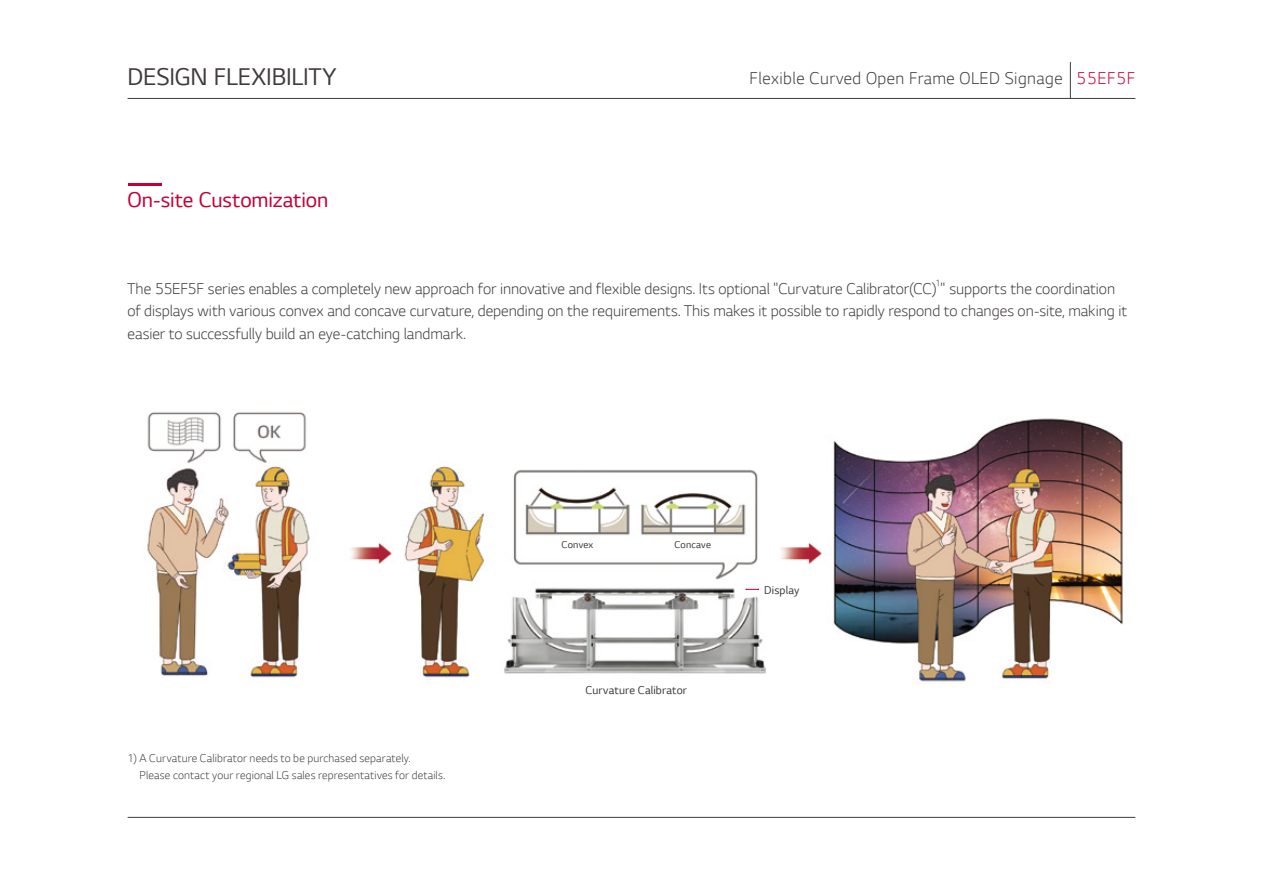
<style>
.page{position:relative;width:1263px;height:893px;background:#fff}
.page>*{position:absolute;margin:0;border:0;box-sizing:border-box;transform-origin:0 0}
.t1{font:25.5px "LG Smart";letter-spacing:-.005em;color:#3f3b3a}
.t2{font:22.5px "LG Smart";letter-spacing:-.005em;color:#c40037}
.t3{font:300 18px "LG Smart";letter-spacing:.025em;color:#3f3b3a}
.t4{font:300 16.5px/22.5px "LG Smart";color:#3f3b3a}
.t5{font:300 12px/16.5px "LG Smart";letter-spacing:.01em;color:#3f3b3a}
.t6{font:12px "LG Smart";letter-spacing:.01em;color:#3f3b3a}
.t7{font:10.5px "LG Smart";letter-spacing:.015em;color:#3f3b3a}
.t8{font:300 9.6px "LG Smart";color:#3f3b3a}
.s1{color:#c40037}
</style>
<div class="page">
<hr style="left:128px;top:817px;width:1007px;height:1px;background:#3f3b3a">
<hr style="left:128px;top:98px;width:1007px;height:1px;background:#3f3b3a">
<hr style="left:1070px;top:62px;width:1px;height:36px;background:#3f3b3a">
<img style="left:147px;top:412px;width:976px;height:270px">
<hr style="left:128px;top:183px;width:33px;height:2px;background:#c40037">
<svg style="left:745px;top:589px;width:14px;height:1px"></svg>
<h1 class="t1" style="left:128px;top:60px;width:210px">DESIGN FLEXIBILITY</h1>
<p class="t3" style="left:749px;top:66px;width:387px">Flexible Curved Open Frame OLED Signage <span class="s1">55EF5F</span></p>
<h2 class="t2" style="left:128px;top:185px;width:202px">On-site Customization</h2>
<p class="t8" style="left:935px;top:277px;width:7px">1</p>
<p class="t4" style="left:128px;top:299px;width:1001px">of displays with various convex and concave curvature, depending on the requirements. This makes it possible to rapidly respond to changes on-site, making it easier to successfully build an eye-catching landmark.</p>
<p class="t4" style="left:128px;top:276px;width:989px">The 55EF5F series enables a completely new approach for innovative and flexible designs. Its optional "Curvature Calibrator(CC) " supports the coordination</p>
<p class="t5" style="left:140px;top:750px;width:307px;text-indent:-12px">1) A Curvature Calibrator needs to be purchased separately.<br>Please contact your regional LG sales representatives for details.</p>
<p class="t7" style="left:562px;top:538px;width:33px">Convex</p>
<p class="t7" style="left:674px;top:538px;width:38px">Concave</p>
<p class="t6" style="left:585px;top:682px;width:103px">Curvature Calibrator</p>
<p class="t6" style="left:764px;top:582px;width:36px">Display</p>
</div>
